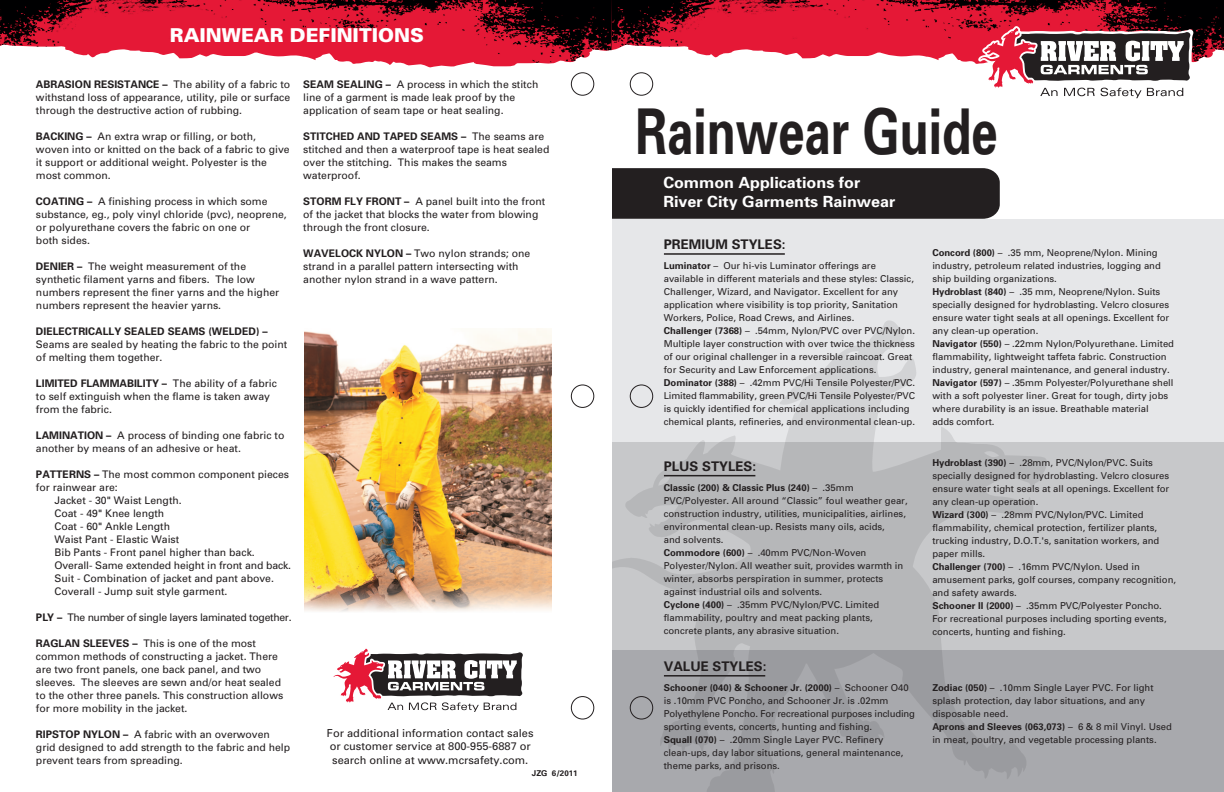
<style>
.page{position:relative;width:1224px;height:792px;background:#fff}
.page>*{position:absolute;margin:0;border:0;box-sizing:border-box;transform-origin:0 0}
.t1{font:700 63.1px "Univers";color:#231f20;scale:.75 1}
.t2{font:900 19.1px "Univers";color:#fff}
.t3{font:700 15.4px/18.5px "Univers";color:#fff;scale:1.05 1}
.t4{font:700 13.3px "Univers";color:#231f20}
.t5{font:11px/13.2px "Univers";color:#231f20}
.t6{font:10.4px/13px "Univers";color:#231f20}
.t7{font:10.4px "Univers";letter-spacing:-.025em;color:#231f20}
.t8{font:700 10.4px "Univers";color:#231f20}
.t9{font:9.5px/13px "Univers";color:#231f20}
.t10{font:700 8px "Univers";color:#231f20}
.s1{font-weight:700}
</style>
<div class="page">
<svg style="left:538px;top:0;width:73px;height:64px;background:#4a1d24"></svg>
<img style="left:0;top:0;width:538px;height:68px">
<svg style="left:611px;top:0;width:613px;height:62px;background:#281418"></svg>
<img style="left:612px;top:0;width:540px;height:64px">
<div style="left:611px;top:219px;width:613px;height:233px;background:#e6e7e9"></div>
<div style="left:611px;top:442px;width:613px;height:210px;background:#c7c8ca"></div>
<div style="left:611px;top:651px;width:613px;height:141px;background:#a8a9ad"></div>
<svg style="left:611px;top:320px;width:436px;height:472px"></svg>
<div style="left:612px;top:168px;width:388px;height:51px;background:#231f20"></div>
<hr style="left:664px;top:253px;width:121px;height:2px;background:#231f20">
<hr style="left:664px;top:475px;width:91px;height:1px;background:#231f20">
<hr style="left:664px;top:675px;width:101px;height:2px;background:#231f20">
<svg style="left:333px;top:648px;width:190px;height:64px"></svg>
<svg style="left:978px;top:26px;width:217px;height:72px"></svg>
<img style="left:304px;top:328px;width:248px;height:284px">
<div style="left:571px;top:73px;width:23px;height:22px;border:1px solid #231f20;border-radius:50%"></div>
<div style="left:630px;top:73px;width:23px;height:22px;border:1px solid #231f20;border-radius:50%"></div>
<div style="left:571px;top:385px;width:23px;height:23px;border:1px solid #231f20;border-radius:50%"></div>
<div style="left:630px;top:385px;width:23px;height:23px;border:1px solid #231f20;border-radius:50%"></div>
<div style="left:571px;top:696px;width:23px;height:23px;border:1px solid #231f20;border-radius:50%"></div>
<div style="left:630px;top:696px;width:23px;height:23px;border:1px solid #231f20;border-radius:50%"></div>
<h2 class="t2" style="left:170px;top:23px;width:255px">RAINWEAR DEFINITIONS</h2>
<p class="t6" style="left:36px;top:78px;width:256px;text-align:justify"><span class="s1">ABRASION RESISTANCE –</span> The ability of a fabric to withstand loss of appearance, utility, pile or surface through the destructive action of rubbing.</p>
<p class="t6" style="left:36px;top:130px;width:255px"><span class="s1">BACKING –</span> An extra wrap or filling, or both, woven into or knitted on the back of a fabric to give it support or additional weight. Polyester is the most common.</p>
<p class="t6" style="left:36px;top:195px;width:252px"><span class="s1">COATING –</span> A finishing process in which some substance, eg., poly vinyl chloride (pvc), neoprene, or polyurethane covers the fabric on one or<br>both sides.</p>
<p class="t6" style="left:36px;top:260px;width:245px"><span class="s1">DENIER –</span> The weight measurement of the synthetic filament yarns and fibers. The low numbers represent the finer yarns and the higher numbers represent the heavier yarns.</p>
<p class="t8" style="left:36px;top:325px;width:233px">DIELECTRICALLY SEALED SEAMS (WELDED) –</p>
<p class="t6" style="left:36px;top:338px;width:253px">Seams are sealed by heating the fabric to the point of melting them together.</p>
<p class="t6" style="left:36px;top:377px;width:242px"><span class="s1">LIMITED FLAMMABILITY –</span> The ability of a fabric to self extinguish when the flame is taken away from the fabric.</p>
<p class="t6" style="left:36px;top:429px;width:250px"><span class="s1">LAMINATION –</span> A process of binding one fabric to another by means of an adhesive or heat.</p>
<p class="t6" style="left:36px;top:468px;width:255px"><span class="s1">PATTERNS –</span> The most common component pieces</p>
<p class="t6" style="left:36px;top:481px;width:83px">for rainwear are:</p>
<p class="t6" style="left:54px;top:494px;width:129px">Jacket - 30" Waist Length.</p>
<p class="t6" style="left:54px;top:507px;width:111px">Coat - 49" Knee length</p>
<p class="t6" style="left:54px;top:520px;width:117px">Coat - 60" Ankle Length</p>
<p class="t6" style="left:54px;top:533px;width:126px">Waist Pant - Elastic Waist</p>
<p class="t6" style="left:54px;top:546px;width:202px">Bib Pants - Front panel higher than back.</p>
<p class="t6" style="left:54px;top:559px;width:238px">Overall- Same extended height in front and back.</p>
<p class="t6" style="left:54px;top:572px;width:221px">Suit - Combination of jacket and pant above.</p>
<p class="t6" style="left:54px;top:585px;width:175px">Coverall - Jump suit style garment.</p>
<p class="t7" style="left:36px;top:611px;width:257px"><span class="s1">PLY –</span> The number of single layers laminated together.</p>
<p class="t6" style="left:36px;top:637px;width:249px"><span class="s1">RAGLAN SLEEVES –</span> This is one of the most common methods of constructing a jacket. There are two front panels, one back panel, and two sleeves. The sleeves are sewn and/or heat sealed to the other three panels. This construction allows for more mobility in the jacket.</p>
<p class="t6" style="left:36px;top:728px;width:256px"><span class="s1">RIPSTOP NYLON –</span> A fabric with an overwoven grid designed to add strength to the fabric and help prevent tears from spreading.</p>
<p class="t6" style="left:303px;top:78px;width:237px"><span class="s1">SEAM SEALING –</span> A process in which the stitch line of a garment is made leak proof by the application of seam tape or heat sealing.</p>
<p class="t6" style="left:303px;top:130px;width:248px"><span class="s1">STITCHED AND TAPED SEAMS –</span> The seams are stitched and then a waterproof tape is heat sealed over the stitching. This makes the seams waterproof.</p>
<p class="t6" style="left:303px;top:195px;width:244px"><span class="s1">STORM FLY FRONT –</span> A panel built into the front of the jacket that blocks the water from blowing through the front closure.</p>
<p class="t6" style="left:303px;top:247px;width:229px"><span class="s1">WAVELOCK NYLON –</span> Two nylon strands; one strand in a parallel pattern intersecting with another nylon strand in a wave pattern.</p>
<p class="t5" style="left:327px;top:727px;width:208px">For additional information contact sales or customer service at 800-955-6887 or search online at www.mcrsafety.com.</p>
<p class="t10" style="left:532px;top:768px;width:47px">JZG 6/2011</p>
<h1 class="t1" style="left:635px;top:94px;width:485px">Rainwear Guide</h1>
<h3 class="t3" style="left:663px;top:174px;width:223px">Common Applications for<br>River City Garments Rainwear</h3>
<h3 class="t4" style="left:664px;top:237px;width:123px">PREMIUM STYLES:</h3>
<p class="t9" style="left:664px;top:260px;width:253px"><span class="s1">Luminator</span> – Our hi-vis Luminator offerings are available in different materials and these styles: Classic, Challenger, Wizard, and Navigator. Excellent for any application where visibility is top priority, Sanitation Workers, Police, Road Crews, and Airlines.<br><span class="s1">Challenger (7368)</span> – .54mm, Nylon/PVC over PVC/Nylon.<br>Multiple layer construction with over twice the thickness of our original challenger in a reversible raincoat. Great for Security and Law Enforcement applications.<br><span class="s1">Dominator (388)</span> – .42mm PVC/Hi Tensile Polyester/PVC.<br>Limited flammability, green PVC/Hi Tensile Polyester/PVC is quickly identified for chemical applications including chemical plants, refineries, and environmental clean-up.</p>
<h3 class="t4" style="left:664px;top:458px;width:94px">PLUS STYLES:</h3>
<p class="t9" style="left:664px;top:481px;width:245px"><span class="s1">Classic (200) &amp; Classic Plus (240)</span> – .35mm PVC/Polyester. All around “Classic” foul weather gear, construction industry, utilities, municipalities, airlines, environmental clean-up. Resists many oils, acids,<br>and solvents.<br><span class="s1">Commodore (600)</span> – .40mm PVC/Non-Woven Polyester/Nylon. All weather suit, provides warmth in winter, absorbs perspiration in summer, protects against industrial oils and solvents.<br><span class="s1">Cyclone (400)</span> – .35mm PVC/Nylon/PVC. Limited flammability, poultry and meat packing plants, concrete plants, any abrasive situation.</p>
<p class="t9" style="left:932px;top:247px;width:243px"><span class="s1">Concord (800)</span> – .35 mm, Neoprene/Nylon. Mining industry, petroleum related industries, logging and ship building organizations.<br><span class="s1">Hydroblast (840)</span> – .35 mm, Neoprene/Nylon. Suits specially designed for hydroblasting. Velcro closures ensure water tight seals at all openings. Excellent for any clean-up operation.<br><span class="s1">Navigator (550)</span> – .22mm Nylon/Polyurethane. Limited flammability, lightweight taffeta fabric. Construction industry, general maintenance, and general industry.<br><span class="s1">Navigator (597)</span> – .35mm Polyester/Polyurethane shell with a soft polyester liner. Great for tough, dirty jobs where durability is an issue. Breathable material<br>adds comfort.</p>
<p class="t9" style="left:932px;top:456px;width:245px"><span class="s1">Hydroblast (390)</span> – .28mm, PVC/Nylon/PVC. Suits specially designed for hydroblasting. Velcro closures ensure water tight seals at all openings. Excellent for any clean-up operation.<br><span class="s1">Wizard (300)</span> – .28mm PVC/Nylon/PVC. Limited flammability, chemical protection, fertilizer plants, trucking industry, D.O.T.'s, sanitation workers, and paper mills.<br><span class="s1">Challenger (700)</span> – .16mm PVC/Nylon. Used in amusement parks, golf courses, company recognition, and safety awards.<br><span class="s1">Schooner II (2000)</span> – .35mm PVC/Polyester Poncho.<br>For recreational purposes including sporting events, concerts, hunting and fishing.</p>
<h3 class="t4" style="left:664px;top:658px;width:104px">VALUE STYLES:</h3>
<p class="t9" style="left:664px;top:681px;width:253px"><span class="s1">Schooner (040) &amp; Schooner Jr. (2000)</span> – Schooner O40 is .10mm PVC Poncho, and Schooner Jr. is .02mm Polyethylene Poncho. For recreational purposes including sporting events, concerts, hunting and fishing.<br><span class="s1">Squall (070)</span> – .20mm Single Layer PVC. Refinery clean-ups, day labor situations, general maintenance, theme parks, and prisons.</p>
<p class="t9" style="left:932px;top:681px;width:241px"><span class="s1">Zodiac (050)</span> – .10mm Single Layer PVC. For light splash protection, day labor situations, and any disposable need.<br><span class="s1">Aprons and Sleeves (063,073)</span> – 6 &amp; 8 mil Vinyl. Used in meat, poultry, and vegetable processing plants.</p>
</div>
